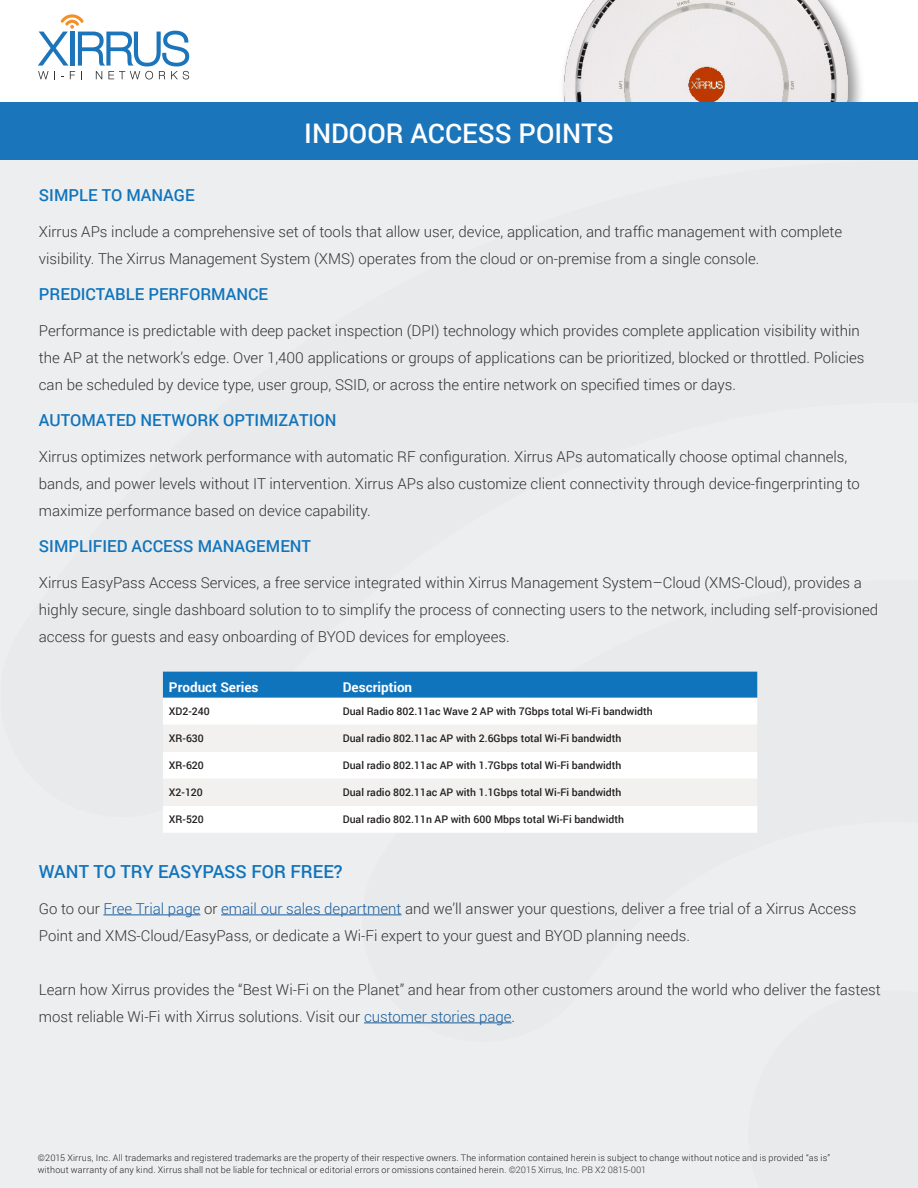
<style>
.page{position:relative;width:918px;height:1188px;background:#fff}
.page>*{position:absolute;margin:0;border:0;box-sizing:border-box;transform-origin:0 0}
.t1{font:500 27px "Roboto";color:#fff}
.t2{font:500 18px "Roboto";color:#1074bc}
.t3{font:500 16.5px "Roboto";color:#1074bc}
.t4{font:300 15px/27px "Roboto";color:#323332}
.t5{font:700 13.5px "Roboto";color:#fff}
.t6{font:500 10.5px "Roboto";color:#231f20}
.t7{font:300 9px/12px "Roboto";letter-spacing:.02em;color:#231f20}
.s1{color:#175d9e}
.s2{color:#323332}
</style>
<div class="page">
<img style="left:563px;top:0;width:298px;height:102px">
<div style="left:0;top:102px;width:918px;height:59px;background:#1b75bb"></div>
<div style="left:0;top:161px;width:918px;height:1027px;background:#edeeef"></div>
<svg style="left:38px;top:14px;width:151px;height:65px"></svg>
<hr style="left:103px;top:915px;width:97px;height:1px;background:#175d9e">
<hr style="left:221px;top:915px;width:180px;height:1px;background:#175d9e">
<hr style="left:364px;top:1023px;width:148px;height:1px;background:#175d9e">
<div style="left:163px;top:672px;width:594px;height:26px;background:#1074bc"></div>
<div style="left:163px;top:698px;width:594px;height:135px;background:#fff"></div>
<svg style="left:163px;top:725px;width:594px;height:81px"></svg>
<p class="t1" style="left:304px;top:114px;width:311px">INDOOR ACCESS POINTS</p>
<p class="t3" style="left:39px;top:183px;width:157px">SIMPLE TO MANAGE</p>
<p class="t4" style="left:39px;top:217px;width:805px">Xirrus APs include a comprehensive set of tools that allow user, device, application, and traffic management with complete</p>
<p class="t4" style="left:39px;top:244px;width:722px">visibility. The Xirrus Management System (XMS) operates from the cloud or on-premise from a single console.</p>
<p class="t3" style="left:39px;top:282px;width:231px">PREDICTABLE PERFORMANCE</p>
<p class="t4" style="left:39px;top:316px;width:827px">Performance is predictable with deep packet inspection (DPI) technology which provides complete application visibility within the AP at the network’s edge. Over 1,400 applications or groups of applications can be prioritized, blocked or throttled. Policies can be scheduled by device type, user group, SSID, or across the entire network on specified times or days.</p>
<p class="t3" style="left:39px;top:408px;width:299px">AUTOMATED NETWORK OPTIMIZATION</p>
<p class="t4" style="left:39px;top:442px;width:823px">Xirrus optimizes network performance with automatic RF configuration. Xirrus APs automatically choose optimal channels, bands, and power levels without IT intervention. Xirrus APs also customize client connectivity through device-fingerprinting to maximize performance based on device capability.</p>
<p class="t3" style="left:39px;top:534px;width:274px">SIMPLIFIED ACCESS MANAGEMENT</p>
<p class="t4" style="left:39px;top:568px;width:841px">Xirrus EasyPass Access Services, a free service integrated within Xirrus Management System–Cloud (XMS-Cloud), provides a highly secure, single dashboard solution to to simplify the process of connecting users to the network, including self-provisioned access for guests and easy onboarding of BYOD devices for employees.</p>
<p class="t5" style="left:169px;top:677px;width:91px">Product Series</p>
<p class="t5" style="left:343px;top:677px;width:71px">Description</p>
<p class="t6" style="left:169px;top:704px;width:42px">XD2-240</p>
<p class="t6" style="left:343px;top:704px;width:311px">Dual Radio 802.11ac Wave 2 AP with 7Gbps total Wi-Fi bandwidth</p>
<p class="t6" style="left:169px;top:731px;width:36px">XR-630</p>
<p class="t6" style="left:343px;top:731px;width:280px">Dual radio 802.11ac AP with 2.6Gbps total Wi-Fi bandwidth</p>
<p class="t6" style="left:169px;top:758px;width:36px">XR-620</p>
<p class="t6" style="left:343px;top:758px;width:280px">Dual radio 802.11ac AP with 1.7Gbps total Wi-Fi bandwidth</p>
<p class="t6" style="left:169px;top:785px;width:35px">X2-120</p>
<p class="t6" style="left:343px;top:785px;width:280px">Dual radio 802.11ac AP with 1.1Gbps total Wi-Fi bandwidth</p>
<p class="t6" style="left:169px;top:812px;width:36px">XR-520</p>
<p class="t6" style="left:343px;top:812px;width:283px">Dual radio 802.11n AP with 600 Mbps total Wi-Fi bandwidth</p>
<p class="t2" style="left:39px;top:859px;width:305px">WANT TO TRY EASYPASS FOR FREE?</p>
<p class="t4" style="left:39px;top:894px;width:819px">Go to our <span class="s1">Free Trial page</span> or <span class="s1">email our sales department</span> and we’ll answer your questions, deliver a free trial of a Xirrus Access<br>Point and XMS-Cloud/EasyPass, or dedicate a Wi-Fi expert to your guest and BYOD planning needs.</p>
<p class="t4" style="left:39px;top:975px;width:843px">Learn how Xirrus provides the “Best Wi-Fi on the Planet” and hear from other customers around the world who deliver the fastest most reliable Wi-Fi with Xirrus solutions. Visit our <span class="s1">customer stories page</span>.</p>
<p class="t7" style="left:38px;top:1151px;width:794px">©2015 Xirrus, Inc. All trademarks and registered trademarks are the property of their respective owners. The information contained herein is subject to change without notice and is provided “as is” without warranty of any kind. Xirrus shall not be liable for technical or editorial errors or omissions contained herein. <span class="s2">©2015 Xirrus, Inc. PB X2 0815-001</span></p>
</div>
